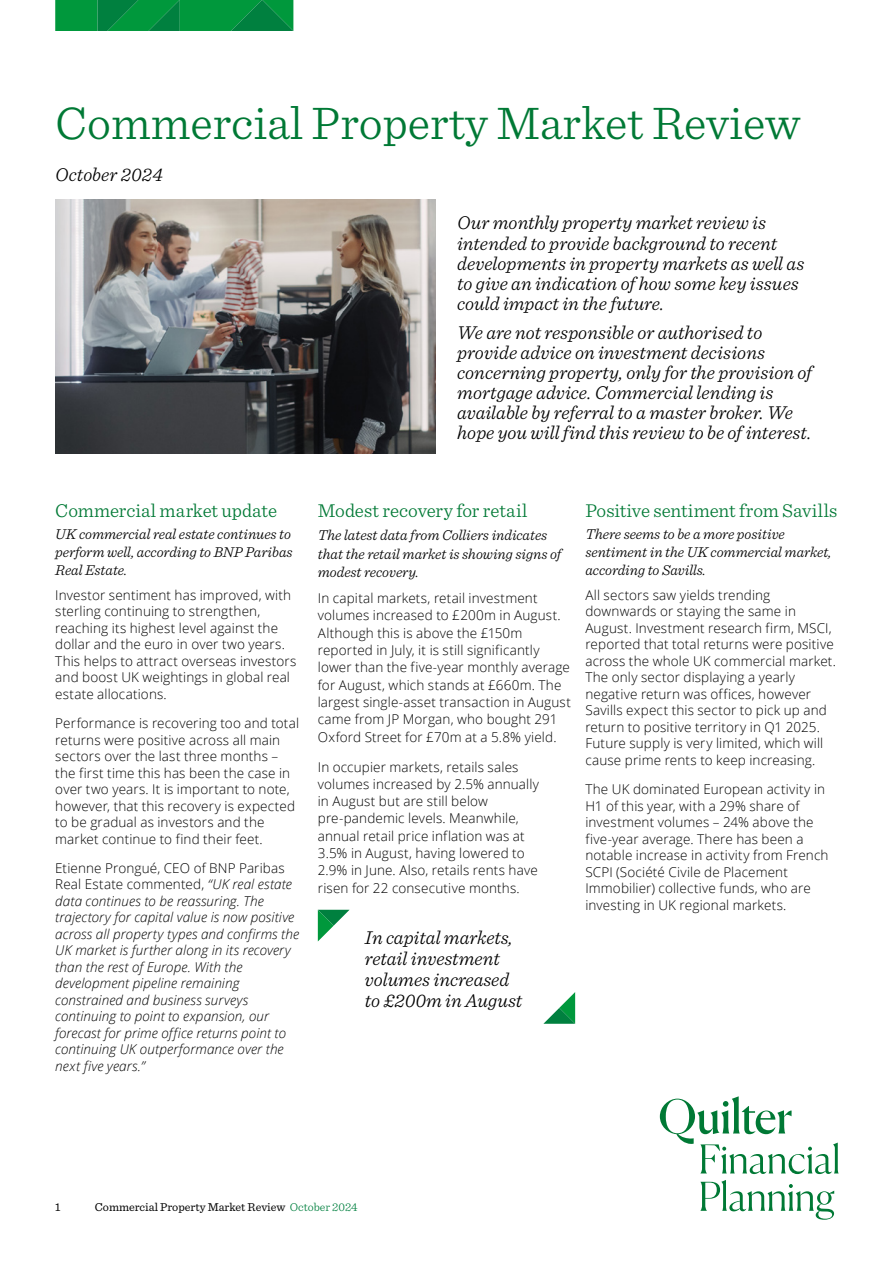
<style>
.page{position:relative;width:893px;height:1263px;background:#fff}
.page>*{position:absolute;margin:0;border:0;box-sizing:border-box;transform-origin:0 0}
.t1{font:300 48px "Sentinel";color:#007935}
.t2{font:italic 300 19.5px/20.1px "Sentinel";color:#000}
.t3{font:300 19.5px "Sentinel";letter-spacing:-.005em;color:#007935}
.t4{font:italic 300 15px/18px "Sentinel";color:#000}
.t5{font:300 13.5px/16.5px "Open Sans";letter-spacing:.01em;color:#000}
.t6{font:italic 300 13.5px/16.5px "Open Sans";letter-spacing:.005em;color:#000}
.t7{font:12px "Sentinel";color:#000}
.s1{font-style:normal}
.s2{font-weight:300;color:#00803f}
</style>
<div class="page">
<svg style="left:660px;top:1096px;width:179px;height:124px"></svg>
<svg style="left:55px;top:1px;width:238px;height:30px;background:#01913e"></svg>
<hr style="left:55px;top:0;width:238px;height:1px;background:#00983c">
<img style="left:56px;top:199px;width:380px;height:255px">
<svg style="left:543px;top:992px;width:32px;height:32px"></svg>
<svg style="left:318px;top:910px;width:32px;height:31px"></svg>
<h1 class="t1" style="left:55px;top:87px;width:747px">Commercial Property Market Review</h1>
<h2 class="t2" style="left:55px;top:163px;width:109px">October 2024</h2>
<h2 class="t2" style="left:457px;top:211px;width:349px">Our monthly property market review is intended to provide background to recent developments in property markets as well as to give an indication of how some key issues could impact in the future.</h2>
<p class="t2" style="left:457px;top:321px;width:357px">We are not responsible or authorised to provide advice on investment decisions concerning property, only for the provision of mortgage advice. Commercial lending is available by referral to a master broker. We hope you will find this review to be of interest.</p>
<h2 class="t3" style="left:55px;top:496px;width:223px">Commercial market update</h2>
<p class="t4" style="left:55px;top:524px;width:239px;text-align:justify">UK commercial real estate continues to perform well, according to BNP Paribas Real Estate.</p>
<p class="t5" style="left:55px;top:586px;width:243px">Investor sentiment has improved, with sterling continuing to strengthen, reaching its highest level against the dollar and the euro in over two years.<br>This helps to attract overseas investors and boost UK weightings in global real estate allocations.</p>
<p class="t5" style="left:55px;top:715px;width:245px">Performance is recovering too and total returns were positive across all main sectors over the last three months – the first time this has been the case in over two years. It is important to note, however, that this recovery is expected to be gradual as investors and the market continue to find their feet.</p>
<p class="t6" style="left:55px;top:859px;width:245px"><span class="s1">Etienne Prongué, CEO of BNP Paribas Real Estate commented,</span> “UK real estate data continues to be reassuring. The trajectory for capital value is now positive across all property types and confirms the UK market is further along in its recovery than the rest of Europe. With the development pipeline remaining constrained and business surveys continuing to point to expansion, our forecast for prime office returns point to continuing UK outperformance over the next five years.”</p>
<h2 class="t3" style="left:318px;top:496px;width:211px">Modest recovery for retail</h2>
<p class="t4" style="left:318px;top:524px;width:245px;line-height:18.8px">The latest data from Colliers indicates that the retail market is showing signs of modest recovery.</p>
<p class="t5" style="left:318px;top:589px;width:255px;line-height:17.2px">In capital markets, retail investment volumes increased to £200m in August.<br>Although this is above the £150m reported in July, it is still significantly lower than the five-year monthly average for August, which stands at £660m. The largest single-asset transaction in August came from JP Morgan, who bought 291<br>Oxford Street for £70m at a 5.8% yield.</p>
<p class="t5" style="left:318px;top:758px;width:223px;line-height:17.2px">In occupier markets, retails sales volumes increased by 2.5% annually in August but are still below pre-pandemic levels. Meanwhile, annual retail price inflation was at 3.5% in August, having lowered to 2.9% in June. Also, retails rents have risen for 22 consecutive months.</p>
<h2 class="t2" style="left:365px;top:925px;width:159px;line-height:21px">In capital markets, retail investment volumes increased to £200m in August</h2>
<h2 class="t3" style="left:585px;top:496px;width:254px">Positive sentiment from Savills</h2>
<p class="t4" style="left:585px;top:524px;width:248px">There seems to be a more positive sentiment in the UK commercial market, according to Savills.</p>
<p class="t5" style="left:585px;top:586px;width:252px">All sectors saw yields trending downwards or staying the same in August. Investment research firm, MSCI, reported that total returns were positive across the whole UK commercial market.<br>The only sector displaying a yearly negative return was offices, however Savills expect this sector to pick up and return to positive territory in Q1 2025.<br>Future supply is very limited, which will cause prime rents to keep increasing.</p>
<p class="t5" style="left:585px;top:781px;width:245px">The UK dominated European activity in H1 of this year, with a 29% share of investment volumes – 24% above the five-year average. There has been a notable increase in activity from French SCPI (Société Civile de Placement Immobilier) collective funds, who are investing in UK regional markets.</p>
<p class="t7" style="left:55px;top:1198px;width:7px">1</p>
<p class="t7" style="left:95px;top:1198px;width:264px">Commercial Property Market Review <span class="s2">October 2024</span></p>
</div>
